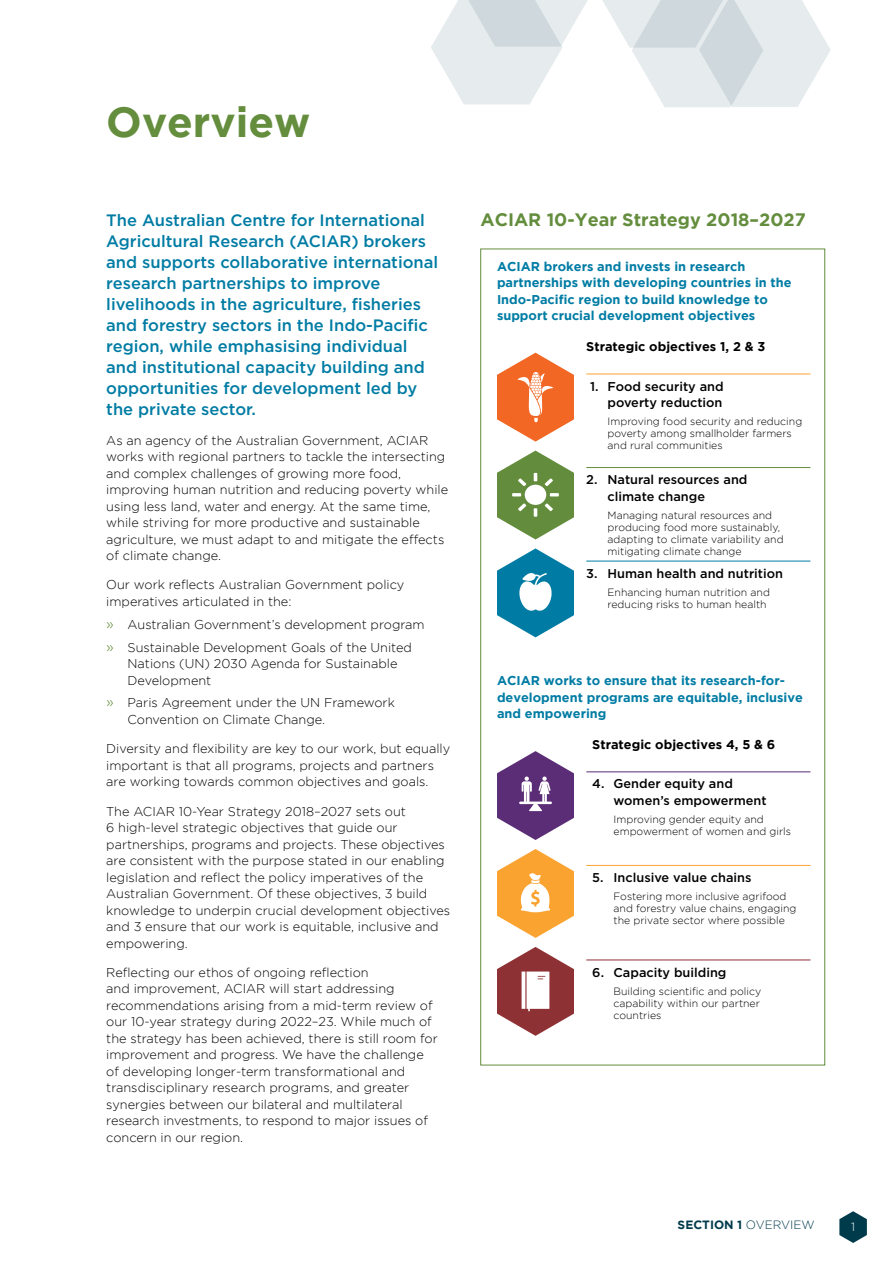
<style>
.page{position:relative;width:893px;height:1263px;background:#fff}
.page>*{position:absolute;margin:0;border:0;box-sizing:border-box;transform-origin:0 0}
.HA{font:700 42px "Gotham";color:#648d3d}
.HC{font:700 18px "Gotham";color:#648d3d}
.INTRO_Par{font:500 16.5px/21px "Gotham HTF";color:#007ca4}
.body{font:300 12.75px/16.5px "Gotham";color:#000}
.body-2{font:700 12.75px/16.5px "Gotham";color:#007ca4}
.body-3{font:500 12.75px/16.5px "Gotham HTF";color:#000}
.HD{font:700 12.75px "Gotham";color:#000}
.t1{font:700 12px "Gotham";color:#003b4c}
.t2{font:300 12px "Gotham";color:#fff}
.body-4{font:300 10.5px/12px "Gotham";color:#000}
.s1{font-size:15px;color:#648d3d}
.s2{font-weight:300}
</style>
<div class="page">
<svg style="left:839px;top:1211px;width:28px;height:32px"></svg>
<div style="left:480px;top:249px;width:345px;height:816px;background:#fff;border:1px solid #648d3d"></div>
<svg style="left:497px;top:353px;width:77px;height:89px"></svg>
<svg style="left:497px;top:451px;width:77px;height:88px"></svg>
<svg style="left:497px;top:548px;width:77px;height:89px"></svg>
<svg style="left:497px;top:751px;width:77px;height:89px"></svg>
<svg style="left:497px;top:849px;width:77px;height:89px"></svg>
<svg style="left:497px;top:947px;width:77px;height:89px"></svg>
<hr style="left:586px;top:467px;width:224px;height:1px;background:#648d3d">
<hr style="left:586px;top:561px;width:224px;height:1px;background:#007ca4">
<hr style="left:586px;top:374px;width:224px;height:1px;background:#faa431">
<hr style="left:586px;top:771px;width:224px;height:1px;background:#5c2d77">
<hr style="left:586px;top:865px;width:224px;height:1px;background:#faa431">
<hr style="left:586px;top:959px;width:224px;height:1px;background:#8e3135">
<svg style="left:431px;top:0;width:400px;height:107px"></svg>
<p class="HA" style="left:106px;top:98px;width:205px">Overview</p>
<p class="INTRO_Par" style="left:106px;top:210px;width:333px">The Australian Centre for International Agricultural Research (ACIAR) brokers and supports collaborative international research partnerships to improve livelihoods in the agriculture, fisheries and forestry sectors in the Indo-Pacific region, while emphasising individual and institutional capacity building and opportunities for development led by the private sector.</p>
<p class="body" style="left:106px;top:432px;width:343px">As an agency of the Australian Government, ACIAR works with regional partners to tackle the intersecting and complex challenges of growing more food, improving human nutrition and reducing poverty while using less land, water and energy. At the same time, while striving for more productive and sustainable agriculture, we must adapt to and mitigate the effects of climate change.</p>
<p class="body" style="left:106px;top:576px;width:300px">Our work reflects Australian Government policy imperatives articulated in the:</p>
<p class="body" style="left:106px;top:616px;width:320px"><span class="s1">»</span> Australian Government’s development program</p>
<p class="body" style="left:128px;top:639px;width:286px;text-indent:-21px"><span class="s1">»</span> Sustainable Development Goals of the United<br>Nations (UN) 2030 Agenda for Sustainable<br>Development</p>
<p class="body" style="left:128px;top:694px;width:269px;text-indent:-21px"><span class="s1">»</span> Paris Agreement under the UN Framework<br>Convention on Climate Change.</p>
<p class="body" style="left:106px;top:740px;width:345px">Diversity and flexibility are key to our work, but equally important is that all programs, projects and partners are working towards common objectives and goals.</p>
<p class="body" style="left:106px;top:803px;width:345px">The ACIAR 10-Year Strategy 2018–2027 sets out<br>6 high-level strategic objectives that guide our partnerships, programs and projects. These objectives are consistent with the purpose stated in our enabling legislation and reflect the policy imperatives of the Australian Government. Of these objectives, 3 build knowledge to underpin crucial development objectives and 3 ensure that our work is equitable, inclusive and empowering.</p>
<p class="body" style="left:106px;top:964px;width:333px">Reflecting our ethos of ongoing reflection<br>and improvement, ACIAR will start addressing recommendations arising from a mid-term review of our 10-year strategy during 2022–23. While much of the strategy has been achieved, there is still room for improvement and progress. We have the challenge of developing longer-term transformational and transdisciplinary research programs, and greater synergies between our bilateral and multilateral research investments, to respond to major issues of concern in our region.</p>
<p class="HC" style="left:480px;top:209px;width:327px">ACIAR 10-Year Strategy 2018–2027</p>
<p class="body-2" style="left:497px;top:258px;width:296px">ACIAR brokers and invests in research partnerships with developing countries in the Indo-Pacific region to build knowledge to support crucial development objectives</p>
<p class="HD" style="left:586px;top:340px;width:181px">Strategic objectives 1, 2 &amp; 3</p>
<p class="body-3" style="left:590px;top:377px;width:135px;text-align:right">1. Food security and poverty reduction</p>
<p class="body-4" style="left:608px;top:416px;width:196px">Improving food security and reducing poverty among smallholder farmers and rural communities</p>
<p class="body-3" style="left:608px;top:471px;width:141px;text-indent:-21px">2. Natural resources and climate change</p>
<p class="body-4" style="left:608px;top:509px;width:178px">Managing natural resources and producing food more sustainably, adapting to climate variability and mitigating climate change</p>
<p class="body-3" style="left:586px;top:565px;width:198px">3. Human health and nutrition</p>
<p class="body-4" style="left:608px;top:586px;width:164px">Enhancing human nutrition and reducing risks to human health</p>
<p class="body-2" style="left:497px;top:672px;width:307px">ACIAR works to ensure that its research-for&shy;development programs are equitable, inclusive and empowering</p>
<p class="HD" style="left:592px;top:737px;width:185px">Strategic objectives 4, 5 &amp; 6</p>
<p class="body-3" style="left:614px;top:775px;width:155px;text-indent:-21px">4. Gender equity and women’s empowerment</p>
<p class="body-4" style="left:614px;top:813px;width:179px">Improving gender equity and empowerment of women and girls</p>
<p class="body-3" style="left:592px;top:869px;width:161px">5. Inclusive value chains</p>
<p class="body-4" style="left:614px;top:890px;width:184px">Fostering more inclusive agrifood and forestry value chains, engaging the private sector where possible</p>
<p class="body-3" style="left:592px;top:963px;width:136px">6. Capacity building</p>
<p class="body-4" style="left:614px;top:985px;width:149px;text-align:justify">Building scientific and policy capability within our partner countries</p>
<p class="t1" style="left:678px;top:1218px;width:139px">SECTION 1 <span class="s2">OVERVIEW</span></p>
<p class="t2" style="left:851px;top:1220px;width:6px">1</p>
</div>
